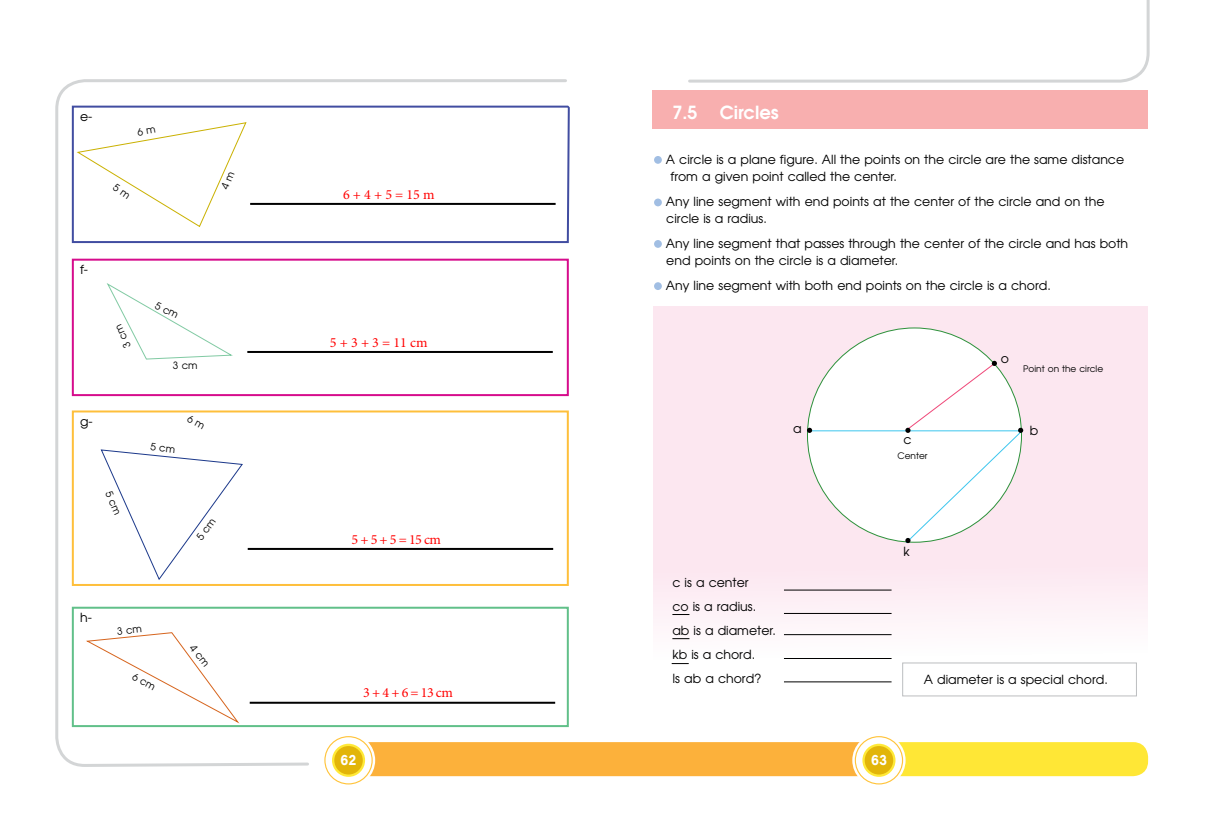
<style>
.page{position:relative;width:1219px;height:823px;background:#fff}
.page>*{position:absolute;margin:0;border:0;box-sizing:border-box;transform-origin:0 0}
.t1{font:700 21px "Win Soft Pro";color:#fff}
.t2{font:700 18px "Avian";color:#fff}
.t3{font:14px "Minion Pro";letter-spacing:-.035em;color:#f00}
.t4{font:12.5px/24px "Avian";color:#000}
.t5{font:10px "Avian";color:#000}
.t6{font:9px "Avian";color:#000}
</style>
<div class="page">
<svg style="left:688px;top:0;width:462px;height:83px"></svg>
<div style="left:370px;top:742px;width:488px;height:33px;background:#fcb13b"></div>
<svg style="left:55px;top:79px;width:514px;height:687px"></svg>
<hr style="left:250px;top:203px;width:306px;height:2px;background:#000">
<svg style="left:71px;top:257px;width:498px;height:140px"></svg>
<svg style="left:71px;top:409px;width:498px;height:177px"></svg>
<svg style="left:71px;top:605px;width:498px;height:122px"></svg>
<div style="left:321px;top:732px;width:53px;height:53px;background:#fff;border-radius:50%"></div>
<svg style="left:322px;top:733px;width:53px;height:53px"></svg>
<svg style="left:325px;top:736px;width:47px;height:47px"></svg>
<div style="left:324px;top:735px;width:49px;height:49px;border:1px solid #ffc43b;border-radius:50%"></div>
<div style="left:333px;top:744px;width:31px;height:31px;background:#e2b509;border-radius:50%"></div>
<div style="left:332px;top:743px;width:33px;height:33px;border:2px solid #ffe938;border-radius:50%"></div>
<div style="left:652px;top:91px;width:495px;height:38px;background:#f8afaf"></div>
<div style="left:653px;top:306px;width:494px;height:417px;background:linear-gradient(to bottom,#fce0ec,#fcf8fa)"></div>
<div style="left:807px;top:328px;width:214px;height:214px;background:#fff;border-radius:50%"></div>
<hr style="left:784px;top:589px;width:107px;height:1px;background:#000">
<hr style="left:784px;top:657px;width:107px;height:1px;background:#000">
<hr style="left:784px;top:612px;width:107px;height:1px;background:#000">
<hr style="left:784px;top:681px;width:107px;height:1px;background:#000">
<hr style="left:784px;top:633px;width:107px;height:1px;background:#000">
<div style="left:654px;top:156px;width:8px;height:8px;background:#a1bee3;border-radius:50%"></div>
<div style="left:654px;top:198px;width:8px;height:8px;background:#a1bee3;border-radius:50%"></div>
<div style="left:654px;top:240px;width:8px;height:8px;background:#a1bee3;border-radius:50%"></div>
<div style="left:654px;top:282px;width:8px;height:8px;background:#a1bee3;border-radius:50%"></div>
<svg style="left:806px;top:360px;width:218px;height:184px"></svg>
<svg style="left:902px;top:661px;width:235px;height:35px"></svg>
<div style="left:869px;top:741px;width:279px;height:34px;background:#ffe736;border-radius:15px"></div>
<svg style="left:852px;top:733px;width:54px;height:53px"></svg>
<svg style="left:855px;top:736px;width:47px;height:47px"></svg>
<div style="left:855px;top:735px;width:48px;height:49px;border:1px solid #ffc43b;border-radius:50%"></div>
<div style="left:864px;top:744px;width:30px;height:31px;background:#e2b509;border-radius:50%"></div>
<div style="left:862px;top:743px;width:33px;height:33px;border:2px solid #ffe938;border-radius:50%"></div>
<svg style="left:672px;top:613px;width:17px;height:1px"></svg>
<svg style="left:672px;top:637px;width:17px;height:1px"></svg>
<svg style="left:672px;top:662px;width:17px;height:1px"></svg>
<svg style="left:187px;top:414px;width:18px;height:15px"></svg>
<svg style="left:107px;top:282px;width:128px;height:78px"></svg>
<svg style="left:75px;top:121px;width:172px;height:107px"></svg>
<svg style="left:100px;top:442px;width:144px;height:138px"></svg>
<svg style="left:84px;top:626px;width:157px;height:98px"></svg>
<p class="t4" style="left:80px;top:105px;width:14px">e-</p>
<p class="t4" style="left:80px;top:258px;width:10px">f-</p>
<p class="t4" style="left:80px;top:410px;width:14px">g-</p>
<p class="t4" style="left:80px;top:605px;width:13px">h-</p>
<p class="t5" style="left:173px;top:360px;width:26px">3 cm</p>
<p class="t3" style="left:343px;top:185px;width:93px">6 + 4 + 5 = 15 m</p>
<p class="t3" style="left:330px;top:332px;width:99px">5 + 3 + 3 = 11 cm</p>
<p class="t3" style="left:351px;top:529px;width:91px">5 + 5 + 5 = 15 cm</p>
<p class="t3" style="left:363px;top:683px;width:91px">3 + 4 + 6 = 13 cm</p>
<h1 class="t1" style="left:340px;top:745px;width:18px">6262</h1>
<h2 class="t2" style="left:672px;top:102px;width:108px">7.5 Circles</h2>
<p class="t4" style="left:670px;top:151px;width:455px;line-height:17px;text-indent:-4px">A circle is a plane figure. All the points on the circle are the same distance from a given point called the center.</p>
<p class="t4" style="left:666px;top:194px;width:440px;line-height:17px">Any line segment with end points at the center of the circle and on the circle is a radius.</p>
<p class="t4" style="left:666px;top:235px;width:464px;line-height:17px">Any line segment that passes through the center of the circle and has both end points on the circle is a diameter.</p>
<p class="t4" style="left:666px;top:274px;width:386px">Any line segment with both end points on the circle is a chord.</p>
<p class="t4" style="left:793px;top:417px;width:10px">a</p>
<p class="t4" style="left:672px;top:571px;width:105px">c is a center<br>co is a radius. ab is a diameter. kb is a chord.<br>Is ab a chord?</p>
<p class="t4" style="left:903px;top:428px;width:10px">c</p>
<p class="t6" style="left:897px;top:451px;width:32px">Center</p>
<p class="t4" style="left:903px;top:540px;width:8px">k</p>
<p class="t4" style="left:1001px;top:347px;width:10px">o</p>
<p class="t6" style="left:1023px;top:364px;width:82px">Point on the circle</p>
<p class="t4" style="left:1030px;top:419px;width:10px">b</p>
<h1 class="t1" style="left:871px;top:743px;width:18px">63</h1>
<p class="t4" style="left:924px;top:668px;width:186px">A diameter is a special chord.</p>
</div>
